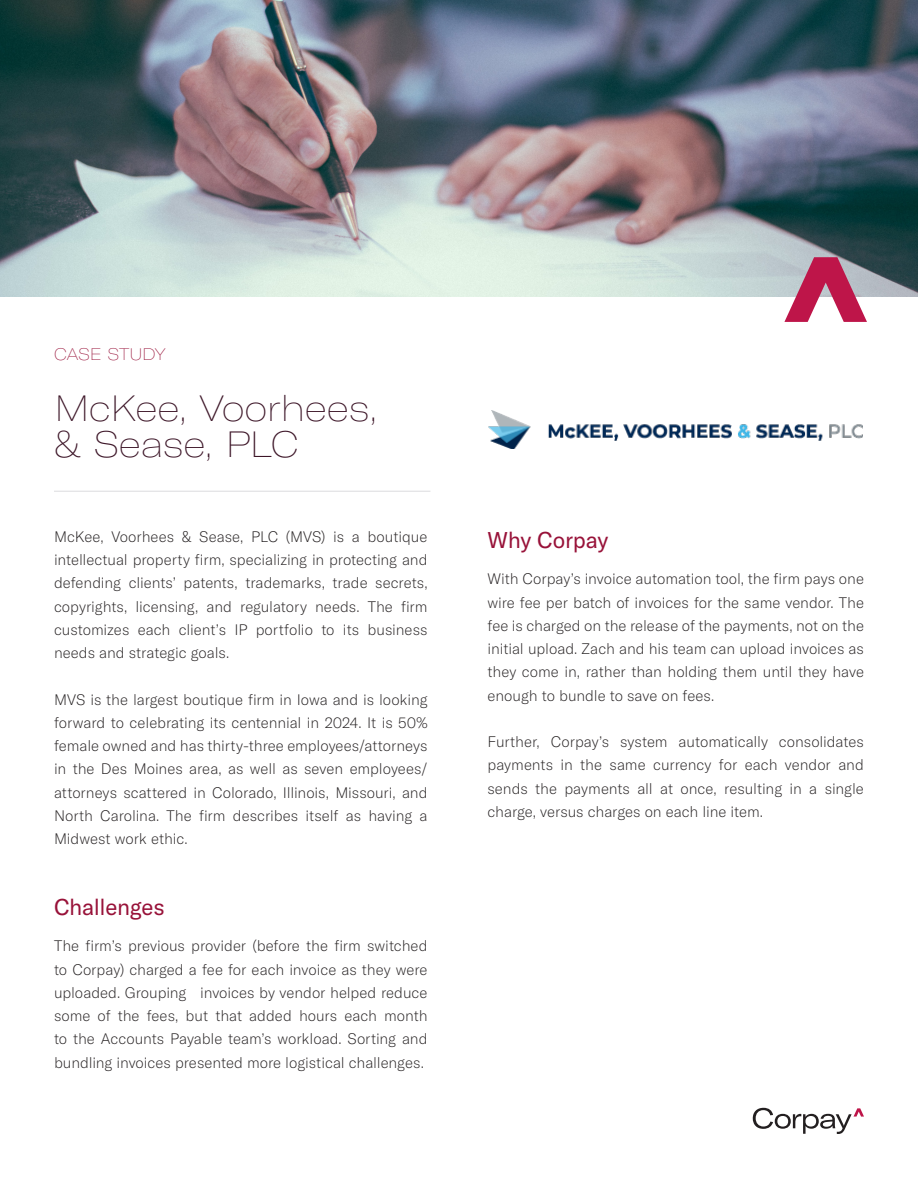
<style>
.page{position:relative;width:918px;height:1188px;background:#fff}
.page>*{position:absolute;margin:0;border:0;box-sizing:border-box;transform-origin:0 0}
.t1{font:200 expanded 36px/36px "GT America";letter-spacing:-.02em;color:#3d1628}
.Dark_Maroon_Subheads{font:22.5px "GT America";letter-spacing:-.015em;color:#981239}
.t2{font:200 expanded 16.5px "GT America";letter-spacing:-.02em;color:#981239}
.Body_Copy{font:100 15px/23.2px "GT America";letter-spacing:-.005em;color:#231f20;text-align:justify}
</style>
<div class="page">
<img style="left:0;top:0;width:918px;height:297px">
<svg style="left:784px;top:257px;width:83px;height:65px"></svg>
<svg style="left:753px;top:1108px;width:111px;height:26px"></svg>
<hr style="left:54px;top:491px;width:376px;height:1px;background:#dbdbde">
<img style="left:488px;top:410px;width:375px;height:39px">
<p class="t2" style="left:54px;top:344px;width:113px">CASE STUDY</p>
<p class="t1" style="left:54px;top:391px;width:325px">McKee, Voorhees, &amp; Sease, PLC</p>
<p class="Body_Copy" style="left:54px;top:525px;width:375px">McKee, Voorhees &amp; Sease, PLC (MVS) is a boutique intellectual property firm, specializing in protecting and defending clients’ patents, trademarks, trade secrets, copyrights, licensing, and regulatory needs. The firm customizes each client’s IP portfolio to its business needs and strategic goals.</p>
<p class="Body_Copy" style="left:54px;top:688px;width:375px">MVS is the largest boutique firm in Iowa and is looking forward to celebrating its centennial in 2024. It is 50% female owned and has thirty-three employees/attorneys in the Des Moines area, as well as seven employees/ attorneys scattered in Colorado, Illinois, Missouri, and North Carolina. The firm describes itself as having a Midwest work ethic.</p>
<p class="Dark_Maroon_Subheads" style="left:54px;top:893px;width:112px">Challenges</p>
<p class="Body_Copy" style="left:54px;top:934px;width:375px">The firm’s previous provider (before the firm switched to Corpay) charged a fee for each invoice as they were uploaded. Grouping invoices by vendor helped reduce some of the fees, but that added hours each month to the Accounts Payable team’s workload. Sorting and bundling invoices presented more logistical challenges.</p>
<p class="Dark_Maroon_Subheads" style="left:488px;top:527px;width:122px">Why Corpay</p>
<p class="Body_Copy" style="left:488px;top:568px;width:378px">With Corpay’s invoice automation tool, the firm pays one wire fee per batch of invoices for the same vendor. The fee is charged on the release of the payments, not on the initial upload. Zach and his team can upload invoices as they come in, rather than holding them until they have enough to bundle to save on fees.</p>
<p class="Body_Copy" style="left:488px;top:730px;width:378px">Further, Corpay’s system automatically consolidates payments in the same currency for each vendor and sends the payments all at once, resulting in a single charge, versus charges on each line item.</p>
</div>
